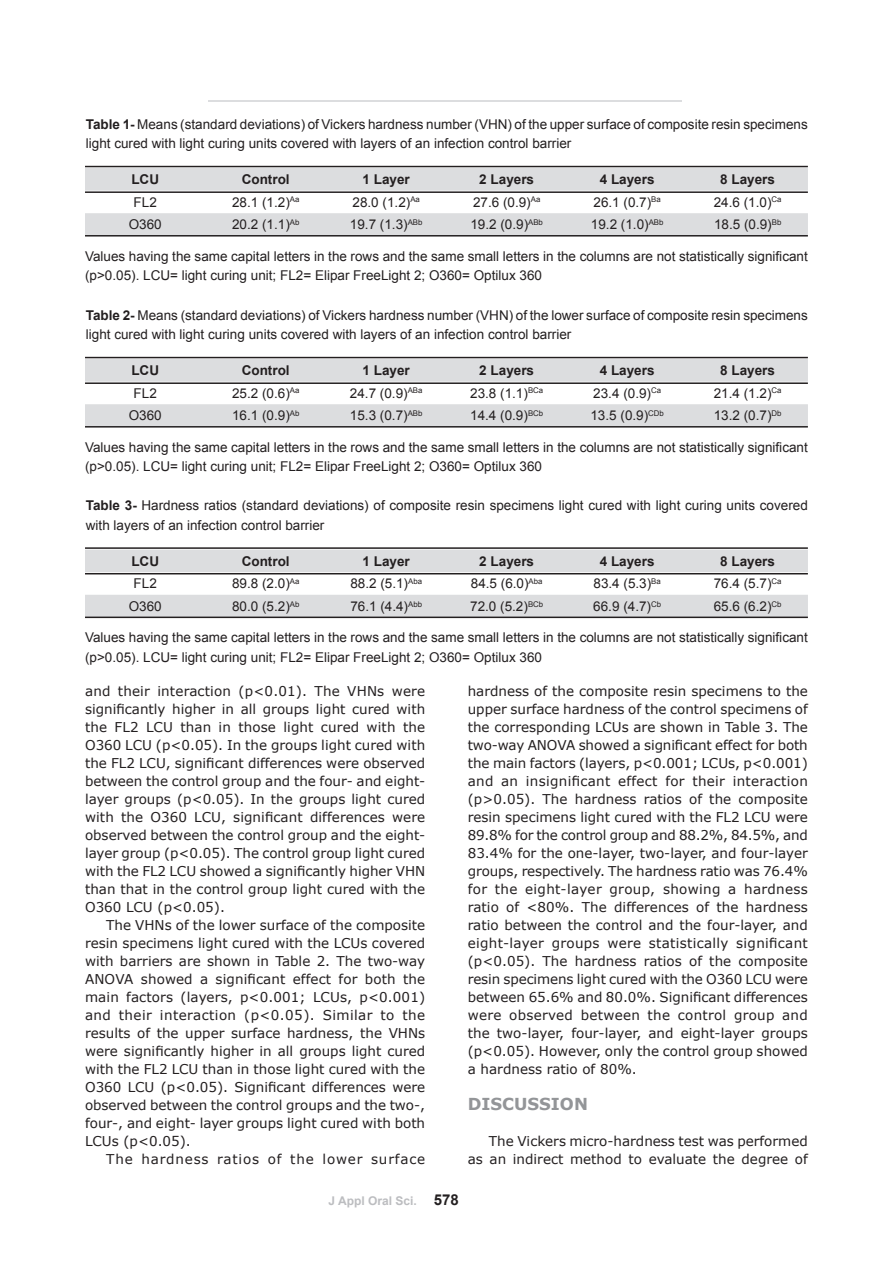
<style>
.page{position:relative;width:893px;height:1263px;background:#fff}
.page>*{position:absolute;margin:0;border:0;box-sizing:border-box;transform-origin:0 0}
.t1{font:700 16.5px "Verdana";color:#939598}
.t2{font:13.5px/18px "Verdana";color:#231f20;text-align:justify}
.t3{font:13.5px/19.5px "Arial";color:#231f20}
.t4{font:700 13.5px "Arial";color:#231f20}
.t5{font:13.5px "Verdana";letter-spacing:.06em;color:#231f20}
.t6{font:700 12px "Arial";color:#bcbdc0}
.s1{font-weight:700}
.s2{font-size:15px;color:#231f20}
</style>
<div class="page">
<hr style="left:208px;top:100px;width:474px;height:1px;background:#dcdddf">
<svg style="left:85px;top:168px;width:723px;height:67px;fill:#dcdddf"></svg>
<hr style="left:85px;top:166px;width:723px;height:1px;background:#231f20">
<hr style="left:85px;top:191px;width:723px;height:2px;background:#231f20">
<hr style="left:85px;top:235px;width:723px;height:2px;background:#231f20">
<svg style="left:85px;top:359px;width:723px;height:67px;fill:#dcdddf"></svg>
<hr style="left:85px;top:357px;width:723px;height:1px;background:#231f20">
<hr style="left:85px;top:382px;width:723px;height:2px;background:#231f20">
<hr style="left:85px;top:426px;width:723px;height:2px;background:#231f20">
<svg style="left:85px;top:550px;width:723px;height:67px;fill:#dcdddf"></svg>
<hr style="left:85px;top:547px;width:723px;height:2px;background:#231f20">
<hr style="left:85px;top:573px;width:723px;height:1px;background:#231f20">
<hr style="left:85px;top:617px;width:723px;height:1px;background:#231f20">
<p class="t3" style="left:86px;top:115px;width:723px"><span class="s1">Table 1-</span> Means (standard deviations) of Vickers hardness number (VHN) of the upper surface of composite resin specimens light cured with light curing units covered with layers of an infection control barrier</p>
<p class="t4" style="left:131px;top:171px;width:29px">LCU</p>
<p class="t4" style="left:242px;top:171px;width:49px">Control</p>
<p class="t4" style="left:363px;top:171px;width:49px">1 Layer</p>
<p class="t4" style="left:479px;top:171px;width:56px">2 Layers</p>
<p class="t4" style="left:600px;top:171px;width:56px">4 Layers</p>
<p class="t4" style="left:720px;top:171px;width:56px">8 Layers</p>
<p class="t3" style="left:134px;top:192px;width:25px">FL2</p>
<p class="t3" style="left:232px;top:192px;width:69px">28.1 (1.2)<sup>Aa</sup></p>
<p class="t3" style="left:353px;top:192px;width:69px">28.0 (1.2)<sup>Aa</sup></p>
<p class="t3" style="left:473px;top:192px;width:69px">27.6 (0.9)<sup>Aa</sup></p>
<p class="t3" style="left:593px;top:192px;width:69px">26.1 (0.7)<sup>Ba</sup></p>
<p class="t3" style="left:714px;top:192px;width:69px">24.6 (1.0)<sup>Ca</sup></p>
<p class="t3" style="left:129px;top:215px;width:35px">O360</p>
<p class="t3" style="left:232px;top:215px;width:69px">20.2 (1.1)<sup>Ab</sup></p>
<p class="t3" style="left:350px;top:215px;width:74px">19.7 (1.3)<sup>ABb</sup></p>
<p class="t3" style="left:470px;top:215px;width:74px">19.2 (0.9)<sup>ABb</sup></p>
<p class="t3" style="left:591px;top:215px;width:74px">19.2 (1.0)<sup>ABb</sup></p>
<p class="t3" style="left:714px;top:215px;width:69px">18.5 (0.9)<sup>Bb</sup></p>
<p class="t3" style="left:85px;top:246px;width:724px">Values having the same capital letters in the rows and the same small letters in the columns are not statistically significant (p&gt;0.05). LCU= light curing unit; FL2= Elipar FreeLight 2; O360= Optilux 360</p>
<p class="t3" style="left:86px;top:306px;width:723px"><span class="s1">Table 2-</span> Means (standard deviations) of Vickers hardness number (VHN) of the lower surface of composite resin specimens light cured with light curing units covered with layers of an infection control barrier</p>
<p class="t4" style="left:131px;top:362px;width:29px">LCU</p>
<p class="t4" style="left:242px;top:362px;width:49px">Control</p>
<p class="t4" style="left:363px;top:362px;width:49px">1 Layer</p>
<p class="t4" style="left:479px;top:362px;width:56px">2 Layers</p>
<p class="t4" style="left:600px;top:362px;width:56px">4 Layers</p>
<p class="t4" style="left:720px;top:362px;width:56px">8 Layers</p>
<p class="t3" style="left:134px;top:383px;width:25px">FL2</p>
<p class="t3" style="left:232px;top:383px;width:69px">25.2 (0.6)<sup>Aa</sup></p>
<p class="t3" style="left:350px;top:383px;width:74px">24.7 (0.9)<sup>ABa</sup></p>
<p class="t3" style="left:470px;top:383px;width:75px">23.8 (1.1)<sup>BCa</sup></p>
<p class="t3" style="left:593px;top:383px;width:69px">23.4 (0.9)<sup>Ca</sup></p>
<p class="t3" style="left:714px;top:383px;width:69px">21.4 (1.2)<sup>Ca</sup></p>
<p class="t3" style="left:129px;top:406px;width:35px">O360</p>
<p class="t3" style="left:232px;top:406px;width:69px">16.1 (0.9)<sup>Ab</sup></p>
<p class="t3" style="left:350px;top:406px;width:74px">15.3 (0.7)<sup>ABb</sup></p>
<p class="t3" style="left:470px;top:406px;width:75px">14.4 (0.9)<sup>BCb</sup></p>
<p class="t3" style="left:590px;top:406px;width:75px">13.5 (0.9)<sup>CDb</sup></p>
<p class="t3" style="left:714px;top:406px;width:69px">13.2 (0.7)<sup>Db</sup></p>
<p class="t3" style="left:85px;top:437px;width:724px">Values having the same capital letters in the rows and the same small letters in the columns are not statistically significant (p&gt;0.05). LCU= light curing unit; FL2= Elipar FreeLight 2; O360= Optilux 360</p>
<p class="t3" style="left:86px;top:496px;width:723px"><span class="s1">Table 3-</span> Hardness ratios (standard deviations) of composite resin specimens light cured with light curing units covered with layers of an infection control barrier</p>
<p class="t4" style="left:131px;top:552px;width:29px">LCU</p>
<p class="t4" style="left:242px;top:552px;width:49px">Control</p>
<p class="t4" style="left:363px;top:552px;width:49px">1 Layer</p>
<p class="t4" style="left:479px;top:552px;width:56px">2 Layers</p>
<p class="t4" style="left:600px;top:552px;width:56px">4 Layers</p>
<p class="t4" style="left:720px;top:552px;width:56px">8 Layers</p>
<p class="t3" style="left:134px;top:574px;width:25px">FL2</p>
<p class="t3" style="left:232px;top:574px;width:69px">89.8 (2.0)<sup>Aa</sup></p>
<p class="t3" style="left:350px;top:574px;width:73px">88.2 (5.1)<sup>Aba</sup></p>
<p class="t3" style="left:471px;top:574px;width:73px">84.5 (6.0)<sup>Aba</sup></p>
<p class="t3" style="left:593px;top:574px;width:69px">83.4 (5.3)<sup>Ba</sup></p>
<p class="t3" style="left:714px;top:574px;width:69px">76.4 (5.7)<sup>Ca</sup></p>
<p class="t3" style="left:129px;top:597px;width:35px">O360</p>
<p class="t3" style="left:232px;top:597px;width:69px">80.0 (5.2)<sup>Ab</sup></p>
<p class="t3" style="left:350px;top:597px;width:73px">76.1 (4.4)<sup>Abb</sup></p>
<p class="t3" style="left:470px;top:597px;width:75px">72.0 (5.2)<sup>BCb</sup></p>
<p class="t3" style="left:593px;top:597px;width:69px">66.9 (4.7)<sup>Cb</sup></p>
<p class="t3" style="left:714px;top:597px;width:69px">65.6 (6.2)<sup>Cb</sup></p>
<p class="t3" style="left:85px;top:628px;width:724px">Values having the same capital letters in the rows and the same small letters in the columns are not statistically significant (p&gt;0.05). LCU= light curing unit; FL2= Elipar FreeLight 2; O360= Optilux 360</p>
<p class="t2" style="left:85px;top:682px;width:342px">and their interaction (p&lt;0.01). The VHNs were significantly higher in all groups light cured with the FL2 LCU than in those light cured with the O360 LCU (p&lt;0.05). In the groups light cured with the FL2 LCU, significant differences were observed between the control group and the four- and eight&shy;layer groups (p&lt;0.05). In the groups light cured with the O360 LCU, significant differences were observed between the control group and the eight&shy;layer group (p&lt;0.05). The control group light cured with the FL2 LCU showed a significantly higher VHN than that in the control group light cured with the O360 LCU (p&lt;0.05).</p>
<p class="t2" style="left:85px;top:915px;width:342px;text-indent:21px">The VHNs of the lower surface of the composite resin specimens light cured with the LCUs covered with barriers are shown in Table 2. The two-way ANOVA showed a significant effect for both the main factors (layers, p&lt;0.001; LCUs, p&lt;0.001) and their interaction (p&lt;0.05). Similar to the results of the upper surface hardness, the VHNs were significantly higher in all groups light cured with the FL2 LCU than in those light cured with the O360 LCU (p&lt;0.05). Significant differences were observed between the control groups and the two-, four-, and eight- layer groups light cured with both LCUs (p&lt;0.05).</p>
<p class="t5" style="left:106px;top:1150px;width:320px">The hardness ratios of the lower surface</p>
<p class="t2" style="left:468px;top:681px;width:342px">hardness of the composite resin specimens to the upper surface hardness of the control specimens of the corresponding LCUs are shown in Table 3. The two-way ANOVA showed a significant effect for both the main factors (layers, p&lt;0.001; LCUs, p&lt;0.001) and an insignificant effect for their interaction (p&gt;0.05). The hardness ratios of the composite resin specimens light cured with the FL2 LCU were 89.8% for the control group and 88.2%, 84.5%, and 83.4% for the one-layer, two-layer, and four-layer groups, respectively. The hardness ratio was 76.4% for the eight-layer group, showing a hardness ratio of &lt;80%. The differences of the hardness ratio between the control and the four-layer, and eight-layer groups were statistically significant (p&lt;0.05). The hardness ratios of the composite resin specimens light cured with the O360 LCU were between 65.6% and 80.0%. Significant differences were observed between the control group and the two-layer, four-layer, and eight-layer groups (p&lt;0.05). However, only the control group showed a hardness ratio of 80%.</p>
<p class="t1" style="left:468px;top:1093px;width:122px">DISCUSSION</p>
<p class="t2" style="left:468px;top:1132px;width:342px;text-align:right">The Vickers micro-hardness test was performed<br>as an indirect method to evaluate the degree of</p>
<p class="t6" style="left:328px;top:1193px;width:132px">J Appl Oral Sci. <span class="s2">578</span></p>
</div>
